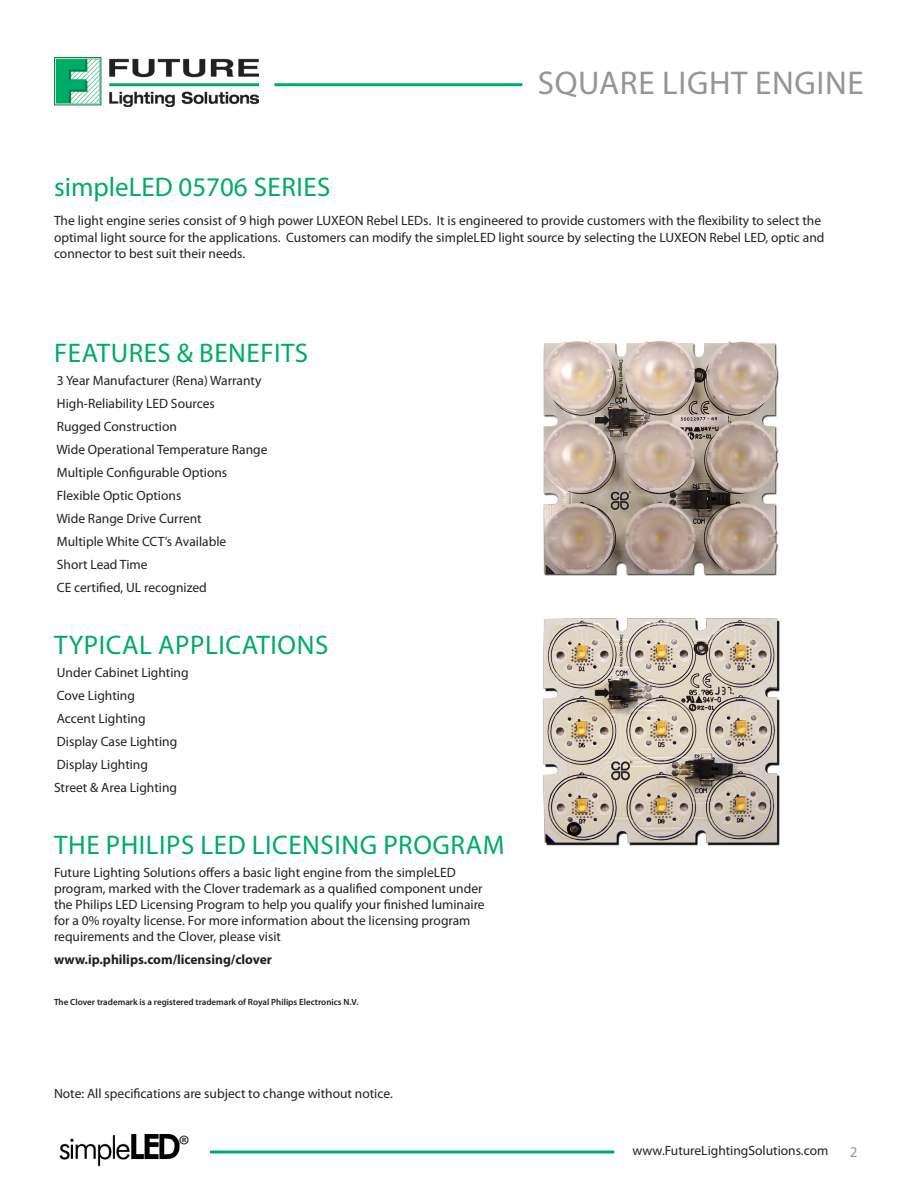
<style>
.page{position:relative;width:918px;height:1188px;background:#fff}
.page>*{position:absolute;margin:0;border:0;box-sizing:border-box;transform-origin:0 0}
.t1{font:33px "Myriad Pro";letter-spacing:.02em;color:#939598}
.Body{font:27px "Myriad Pro";letter-spacing:.02em;color:#00ab66}
.Main_Header{font:27px "Myriad Pro";color:#00ab66}
.Main_Header-2{font:27px "Myriad Pro";color:#231f20}
.t2{font:15px "Myriad Pro";color:#939598}
.Body-2{font:13.5px/16.2px "Myriad Pro";color:#231f20}
.Body-3{font:700 13.5px "Myriad Pro";color:#231f20}
.Body-4{font:600 9px "Myriad Pro";color:#231f20}
</style>
<div class="page">
<svg style="left:210px;top:1150px;width:404px;height:4px;background:#3fbf8c"></svg>
<img style="left:54px;top:57px;width:204px;height:49px">
<img style="left:59px;top:1134px;width:121px;height:33px">
<hr style="left:274px;top:83px;width:248px;height:3px;background:#00ab66">
<img style="left:543px;top:340px;width:236px;height:236px">
<img style="left:543px;top:618px;width:237px;height:228px">
<p class="t1" style="left:538px;top:63px;width:327px">square light engine</p>
<p class="Main_Header" style="left:54px;top:170px;width:278px">simpleLED 05706 Series</p>
<p class="Body-2" style="left:54px;top:213px;width:772px">The light engine series consist of 9 high power LUXEON Rebel LEDs. It is engineered to provide customers with the flexibility to select the optimal light source for the applications. Customers can modify the simpleLED light source by selecting the LUXEON Rebel LED, optic and connector to best suit their needs.</p>
<p class="Body" style="left:54px;top:337px;width:29px">FEATURES</p>
<p class="Body" style="left:177px;top:337px;width:109px">&amp; BENEFITS</p>
<p class="Body-2" style="left:57px;top:372px;width:206px">3 Year Manufacturer (Rena) Warranty</p>
<p class="Body-2" style="left:57px;top:395px;width:160px">H igh-Reliability LED Sources</p>
<p class="Body-2" style="left:57px;top:418px;width:122px">Rugged Construction</p>
<p class="Body-2" style="left:56px;top:441px;width:213px">Wide Operational Temperature Range</p>
<p class="Body-2" style="left:57px;top:464px;width:172px">Multiple Configurable Options</p>
<p class="Body-2" style="left:57px;top:487px;width:126px">Flexible Optic Options</p>
<p class="Body-2" style="left:56px;top:510px;width:147px">Wide Range Drive Current</p>
<p class="Body-2" style="left:57px;top:533px;width:171px">Multiple White CCT’s Available</p>
<p class="Body-2" style="left:57px;top:556px;width:92px">Short Lead Time</p>
<p class="Body-2" style="left:57px;top:579px;width:151px">CE certified, UL recognized</p>
<p class="Body" style="left:54px;top:628px;width:276px">Typical Applications</p>
<p class="Body-2" style="left:57px;top:664px;width:133px">Under Cabinet Lighting</p>
<p class="Body-2" style="left:57px;top:687px;width:80px">Cove Lighting</p>
<p class="Body-2" style="left:57px;top:710px;width:90px">Accent Lighting</p>
<p class="Body-2" style="left:57px;top:733px;width:122px">Display Case Lighting</p>
<p class="Body-2" style="left:57px;top:756px;width:93px">Display Lighting</p>
<p class="Body-2" style="left:54px;top:779px;width:125px">Street &amp; Area Lighting</p>
<p class="Body" style="left:54px;top:828px;width:449px">the Philips led licensing program</p>
<p class="Body-2" style="left:54px;top:864px;width:432px">Future Lighting Solutions offers a basic light engine from the simpleLED program, marked with the Clover trademark as a qualified component under the Philips LED Licensing Program to help you qualify your finished luminaire for a 0% royalty license. For more information about the licensing program requirements and the Clover, please visit</p>
<p class="Body-3" style="left:54px;top:951px;width:220px">www.ip.philips.com/licensing/clover</p>
<p class="Body-4" style="left:54px;top:996px;width:306px">The Clover trademark is a registered trademark of Royal Philips Electronics N.V.</p>
<p class="Body-2" style="left:54px;top:1085px;width:340px">Note: All specifications are subject to change without notice.</p>
<p class="Main_Header-2" style="left:178px;top:1129px;width:13px">®</p>
<p class="Body-2" style="left:632px;top:1142px;width:198px">www.FutureLightingSolutions.com</p>
<p class="t2" style="left:850px;top:1143px;width:9px">2</p>
</div>
